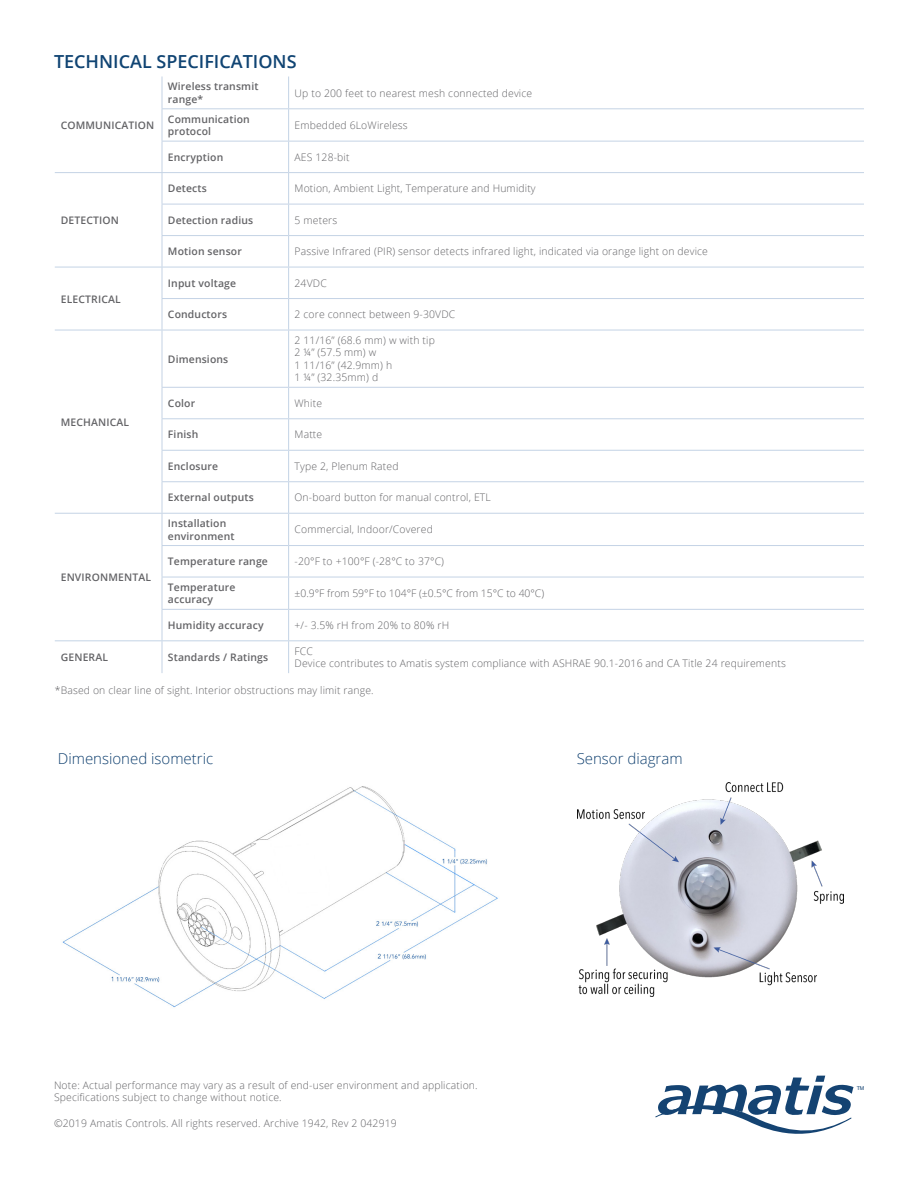
<style>
.page{position:relative;width:918px;height:1188px;background:#fff}
.page>*{position:absolute;margin:0;border:0;box-sizing:border-box;transform-origin:0 0}
.t1{font:600 18px "Open Sans";color:#104473}
.t2{font:300 15px "Open Sans";color:#124271}
.t3{font:300 10.35px/12.5px "Open Sans";letter-spacing:.015em;color:#636366}
.t4{font:600 10.35px/12.5px "Open Sans";letter-spacing:.015em;color:#636366}
.t5{font:5.25px "Helvetica";color:#144372}
</style>
<div class="page">
<svg style="left:655px;top:1076px;width:199px;height:58px"></svg>
<hr style="left:288px;top:77px;width:1px;height:31px;background:#c4d3e5">
<hr style="left:162px;top:108px;width:127px;height:1px;background:#c4d3e5">
<hr style="left:289px;top:108px;width:575px;height:1px;background:#c4d3e5">
<hr style="left:288px;top:109px;width:1px;height:32px;background:#c4d3e5">
<hr style="left:162px;top:141px;width:127px;height:1px;background:#c4d3e5">
<hr style="left:289px;top:141px;width:575px;height:1px;background:#c4d3e5">
<hr style="left:288px;top:141px;width:1px;height:31px;background:#c4d3e5">
<hr style="left:55px;top:172px;width:107px;height:1px;background:#c4d3e5">
<hr style="left:162px;top:172px;width:127px;height:1px;background:#c4d3e5">
<hr style="left:289px;top:172px;width:575px;height:1px;background:#c4d3e5">
<hr style="left:288px;top:173px;width:1px;height:31px;background:#c4d3e5">
<hr style="left:162px;top:204px;width:127px;height:1px;background:#c4d3e5">
<hr style="left:289px;top:204px;width:575px;height:1px;background:#c4d3e5">
<hr style="left:288px;top:204px;width:1px;height:31px;background:#c4d3e5">
<hr style="left:162px;top:235px;width:127px;height:1px;background:#c4d3e5">
<hr style="left:289px;top:235px;width:575px;height:1px;background:#c4d3e5">
<hr style="left:288px;top:236px;width:1px;height:31px;background:#c4d3e5">
<hr style="left:55px;top:267px;width:107px;height:1px;background:#c4d3e5">
<hr style="left:162px;top:267px;width:127px;height:1px;background:#c4d3e5">
<hr style="left:289px;top:267px;width:575px;height:1px;background:#c4d3e5">
<hr style="left:288px;top:267px;width:1px;height:31px;background:#c4d3e5">
<hr style="left:162px;top:298px;width:127px;height:1px;background:#c4d3e5">
<hr style="left:289px;top:298px;width:575px;height:1px;background:#c4d3e5">
<hr style="left:288px;top:299px;width:1px;height:31px;background:#c4d3e5">
<hr style="left:55px;top:330px;width:107px;height:1px;background:#c4d3e5">
<hr style="left:162px;top:330px;width:127px;height:1px;background:#c4d3e5">
<hr style="left:289px;top:330px;width:575px;height:1px;background:#c4d3e5">
<hr style="left:288px;top:330px;width:1px;height:57px;background:#c4d3e5">
<hr style="left:162px;top:387px;width:127px;height:1px;background:#c4d3e5">
<hr style="left:289px;top:387px;width:575px;height:1px;background:#c4d3e5">
<hr style="left:288px;top:388px;width:1px;height:30px;background:#c4d3e5">
<hr style="left:162px;top:418px;width:127px;height:1px;background:#c4d3e5">
<hr style="left:289px;top:418px;width:575px;height:1px;background:#c4d3e5">
<hr style="left:288px;top:419px;width:1px;height:31px;background:#c4d3e5">
<hr style="left:162px;top:450px;width:127px;height:1px;background:#c4d3e5">
<hr style="left:289px;top:450px;width:575px;height:1px;background:#c4d3e5">
<hr style="left:288px;top:451px;width:1px;height:30px;background:#c4d3e5">
<hr style="left:162px;top:481px;width:127px;height:1px;background:#c4d3e5">
<hr style="left:289px;top:481px;width:575px;height:1px;background:#c4d3e5">
<hr style="left:288px;top:482px;width:1px;height:31px;background:#c4d3e5">
<hr style="left:55px;top:513px;width:107px;height:1px;background:#c4d3e5">
<hr style="left:162px;top:513px;width:127px;height:1px;background:#c4d3e5">
<hr style="left:289px;top:513px;width:575px;height:1px;background:#c4d3e5">
<hr style="left:288px;top:514px;width:1px;height:31px;background:#c4d3e5">
<hr style="left:162px;top:545px;width:127px;height:1px;background:#c4d3e5">
<hr style="left:289px;top:545px;width:575px;height:1px;background:#c4d3e5">
<hr style="left:288px;top:546px;width:1px;height:31px;background:#c4d3e5">
<hr style="left:162px;top:577px;width:127px;height:1px;background:#c4d3e5">
<hr style="left:289px;top:577px;width:575px;height:1px;background:#c4d3e5">
<hr style="left:288px;top:577px;width:1px;height:32px;background:#c4d3e5">
<hr style="left:162px;top:609px;width:127px;height:1px;background:#c4d3e5">
<hr style="left:289px;top:609px;width:575px;height:1px;background:#c4d3e5">
<hr style="left:288px;top:610px;width:1px;height:30px;background:#c4d3e5">
<hr style="left:55px;top:640px;width:107px;height:1px;background:#c4d3e5">
<hr style="left:162px;top:640px;width:127px;height:1px;background:#c4d3e5">
<hr style="left:289px;top:640px;width:575px;height:1px;background:#c4d3e5">
<hr style="left:288px;top:641px;width:1px;height:32px;background:#c4d3e5">
<hr style="left:162px;top:77px;width:1px;height:31px;background:#c4d3e5">
<hr style="left:162px;top:109px;width:1px;height:32px;background:#c4d3e5">
<hr style="left:162px;top:141px;width:1px;height:31px;background:#c4d3e5">
<hr style="left:162px;top:173px;width:1px;height:31px;background:#c4d3e5">
<hr style="left:162px;top:204px;width:1px;height:31px;background:#c4d3e5">
<hr style="left:162px;top:236px;width:1px;height:31px;background:#c4d3e5">
<hr style="left:162px;top:267px;width:1px;height:31px;background:#c4d3e5">
<hr style="left:162px;top:299px;width:1px;height:31px;background:#c4d3e5">
<hr style="left:162px;top:330px;width:1px;height:57px;background:#c4d3e5">
<hr style="left:162px;top:388px;width:1px;height:30px;background:#c4d3e5">
<hr style="left:162px;top:419px;width:1px;height:31px;background:#c4d3e5">
<hr style="left:162px;top:451px;width:1px;height:30px;background:#c4d3e5">
<hr style="left:162px;top:482px;width:1px;height:31px;background:#c4d3e5">
<hr style="left:162px;top:514px;width:1px;height:31px;background:#c4d3e5">
<hr style="left:162px;top:546px;width:1px;height:31px;background:#c4d3e5">
<hr style="left:162px;top:577px;width:1px;height:32px;background:#c4d3e5">
<hr style="left:162px;top:610px;width:1px;height:30px;background:#c4d3e5">
<hr style="left:162px;top:641px;width:1px;height:32px;background:#c4d3e5">
<img style="left:62px;top:786px;width:436px;height:222px">
<img style="left:577px;top:782px;width:266px;height:214px">
<p class="t1" style="left:54px;top:49px;width:244px">TECHNICAL SPECIFICATIONS</p>
<p class="t4" style="left:61px;top:118px;width:95px">COMMUNICATION</p>
<p class="t4" style="left:61px;top:214px;width:60px">DETECTION</p>
<p class="t4" style="left:61px;top:292px;width:62px">ELECTRICAL</p>
<p class="t4" style="left:61px;top:415px;width:70px">MECHANICAL</p>
<p class="t4" style="left:61px;top:571px;width:92px">ENVIRONMENTAL</p>
<p class="t4" style="left:168px;top:80px;width:92px">Wireless transmit range*</p>
<p class="t3" style="left:295px;top:86px;width:239px">Up to 200 feet to nearest mesh connected device</p>
<p class="t4" style="left:168px;top:113px;width:83px">Communication protocol</p>
<p class="t3" style="left:295px;top:119px;width:115px">Embedded 6LoWireless</p>
<p class="t4" style="left:168px;top:151px;width:57px">Encryption</p>
<p class="t3" style="left:295px;top:151px;width:57px">AES 128-bit</p>
<p class="t4" style="left:168px;top:182px;width:40px">Detects</p>
<p class="t3" style="left:295px;top:182px;width:243px">Motion, Ambient Light, Temperature and Humidity</p>
<p class="t4" style="left:168px;top:214px;width:87px">Detection radius</p>
<p class="t3" style="left:295px;top:214px;width:44px">5 meters</p>
<p class="t4" style="left:168px;top:245px;width:76px">Motion sensor</p>
<p class="t3" style="left:295px;top:245px;width:415px">Passive Infrared (PIR) sensor detects infrared light, indicated via orange light on device</p>
<p class="t4" style="left:168px;top:277px;width:70px">Input voltage</p>
<p class="t3" style="left:295px;top:277px;width:34px">24VDC</p>
<p class="t4" style="left:168px;top:308px;width:61px">Conductors</p>
<p class="t3" style="left:295px;top:308px;width:162px">2 core connect between 9-30VDC</p>
<p class="t4" style="left:168px;top:352px;width:62px">Dimensions</p>
<p class="t3" style="left:295px;top:334px;width:142px">2 11/16’’ (68.6 mm) w with tip</p>
<p class="t3" style="left:295px;top:346px;width:83px">2 ¼’’ (57.5 mm) w</p>
<p class="t3" style="left:295px;top:359px;width:99px">1 11/16’’ (42.9mm) h</p>
<p class="t3" style="left:295px;top:371px;width:85px">1 ¼’’ (32.35mm) d</p>
<p class="t4" style="left:168px;top:397px;width:29px">Color</p>
<p class="t3" style="left:295px;top:397px;width:29px">White</p>
<p class="t4" style="left:168px;top:428px;width:32px">Finish</p>
<p class="t3" style="left:295px;top:428px;width:29px">Matte</p>
<p class="t4" style="left:168px;top:460px;width:52px">Enclosure</p>
<p class="t3" style="left:295px;top:460px;width:106px">Type 2, Plenum Rated</p>
<p class="t4" style="left:168px;top:491px;width:87px">External outputs</p>
<p class="t3" style="left:295px;top:491px;width:198px">On-board button for manual control, ETL</p>
<p class="t4" style="left:168px;top:517px;width:68px">Installation environment</p>
<p class="t3" style="left:295px;top:523px;width:140px">Commercial, Indoor/Covered</p>
<p class="t4" style="left:168px;top:555px;width:102px">Temperature range</p>
<p class="t3" style="left:295px;top:555px;width:151px">-20°F to +100°F (-28°C to 37°C)</p>
<p class="t4" style="left:168px;top:581px;width:69px">Temperature accuracy</p>
<p class="t3" style="left:295px;top:587px;width:251px">±0.9°F from 59°F to 104°F (±0.5°C from 15°C to 40°C)</p>
<p class="t4" style="left:168px;top:619px;width:97px">Humidity accuracy</p>
<p class="t3" style="left:295px;top:619px;width:156px">+/- 3.5% rH from 20% to 80% rH</p>
<p class="t4" style="left:61px;top:651px;width:49px">GENERAL</p>
<p class="t4" style="left:168px;top:651px;width:102px">Standards / Ratings</p>
<p class="t3" style="left:295px;top:644px;width:20px">FCC</p>
<p class="t3" style="left:295px;top:657px;width:493px">Device contributes to Amatis system compliance with ASHRAE 90.1-2016 and CA Title 24 requirements</p>
<p class="t3" style="left:55px;top:684px;width:320px">*Based on clear line of sight. Interior obstructions may limit range.</p>
<p class="t2" style="left:58px;top:748px;width:157px">Dimensioned isometric</p>
<p class="t2" style="left:577px;top:748px;width:107px">Sensor diagram</p>
<p class="t3" style="left:54px;top:1079px;width:425px">Note: Actual performance may vary as a result of end-user environment and application.<br>Specifications subject to change without notice.</p>
<p class="t3" style="left:54px;top:1116px;width:344px">©2019 Amatis Controls. All rights reserved. Archive 1942, Rev 2 042919</p>
<p class="t5" style="left:857px;top:1084px;width:9px">TM</p>
</div>
